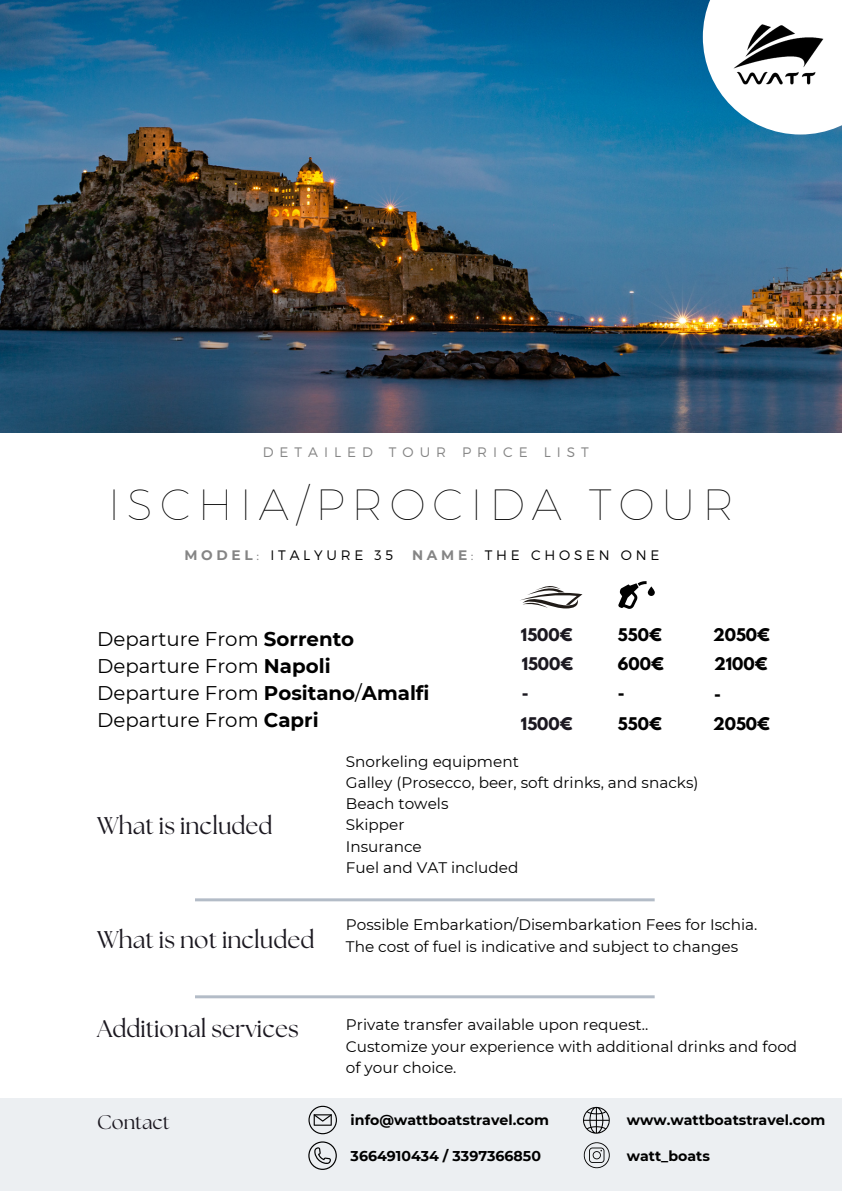
<style>
.page{position:relative;width:842px;height:1191px;background:#fff}
.page>*{position:absolute;margin:0;border:0;box-sizing:border-box;transform-origin:0 0}
.t1{font:100 43.7px "Montserrat";letter-spacing:.16em;color:#000}
.t2{font:24.1px "The Seasons";color:#1b1820}
.t3{font:19.8px "Montserrat";color:#000}
.t4{font:19.8px "The Seasons";color:#1b1820}
.t5{font:700 15.5px "League Spartan";color:#000}
.t6{font:700 15.5px "League Spartan";color:#1b1820}
.t7{font:15.3px/21.2px "Montserrat";color:#000}
.t8{font:700 14.2px "Montserrat";color:#000}
.t9{font:300 13.7px "Montserrat";letter-spacing:.275em;color:#000}
.t10{font:300 13.7px "Montserrat";letter-spacing:.44em;color:#858585}
.s1{font-weight:700;color:#858585}
.s2{color:#858585}
.s3{font-weight:700}
</style>
<div class="page">
<img style="left:0;top:0;width:842px;height:432px">
<svg style="left:703px;top:0;width:139px;height:134px"></svg>
<img style="left:733px;top:22px;width:91px;height:62px">
<svg style="left:520px;top:586px;width:62px;height:22px"></svg>
<svg style="left:618px;top:581px;width:29px;height:28px"></svg>
<svg style="left:648px;top:586px;width:7px;height:10px"></svg>
<hr style="left:195px;top:898px;width:460px;height:3px;background:#4b607b">
<div style="left:0;top:1098px;width:842px;height:92px;background:#eceff2"></div>
<svg style="left:308px;top:1105px;width:29px;height:29px"></svg>
<svg style="left:308px;top:1141px;width:29px;height:28px"></svg>
<svg style="left:583px;top:1106px;width:27px;height:27px"></svg>
<svg style="left:583px;top:1142px;width:27px;height:27px"></svg>
<hr style="left:195px;top:995px;width:460px;height:3px;background:#4b607b">
<p class="t10" style="left:263px;top:443px;width:328px">DETAILED TOUR PRICE LIST</p>
<p class="t1" style="left:108px;top:476px;width:627px">ISCHIA/PROCIDA TOUR</p>
<p class="t9" style="left:184px;top:546px;width:210px"><span class="s1">MODEL</span><span class="s2">:</span> ITALYURE 35</p>
<p class="t9" style="left:412px;top:546px;width:249px"><span class="s1">NAME</span><span class="s2">:</span> THE CHOSEN ONE</p>
<p class="t3" style="left:97px;top:626px;width:259px">Departure From <span class="s3">Sorrento</span></p>
<p class="t3" style="left:97px;top:653px;width:235px">Departure From <span class="s3">Napoli</span></p>
<p class="t3" style="left:97px;top:680px;width:334px">Departure From <span class="s3">Positano</span>/<span class="s3">Amalfi</span></p>
<p class="t3" style="left:97px;top:707px;width:223px">Departure From <span class="s3">Capri</span></p>
<p class="t6" style="left:521px;top:627px;width:53px">1500€</p>
<p class="t5" style="left:618px;top:627px;width:45px">550€</p>
<p class="t5" style="left:713px;top:627px;width:58px">2050€</p>
<p class="t6" style="left:522px;top:656px;width:53px">1500€</p>
<p class="t6" style="left:522px;top:685px;width:8px">-</p>
<p class="t6" style="left:521px;top:715px;width:53px">1500€</p>
<p class="t5" style="left:618px;top:656px;width:48px">600€</p>
<p class="t5" style="left:618px;top:685px;width:8px">-</p>
<p class="t5" style="left:618px;top:715px;width:45px">550€</p>
<p class="t5" style="left:714px;top:656px;width:55px">2100€</p>
<p class="t5" style="left:714px;top:686px;width:8px">-</p>
<p class="t5" style="left:713px;top:715px;width:58px">2050€</p>
<p class="t2" style="left:97px;top:814px;width:177px">What is included</p>
<p class="t2" style="left:97px;top:928px;width:219px">What is not included</p>
<p class="t7" style="left:346px;top:750px;width:174px">Snorkeling equipment</p>
<p class="t7" style="left:346px;top:771px;width:354px">Galley (Prosecco, beer, soft drinks, and snacks)</p>
<p class="t7" style="left:346px;top:793px;width:104px">Beach towels</p>
<p class="t7" style="left:346px;top:814px;width:60px">Skipper</p>
<p class="t7" style="left:346px;top:835px;width:77px">Insurance</p>
<p class="t7" style="left:346px;top:856px;width:174px">Fuel and VAT included</p>
<p class="t7" style="left:346px;top:914px;width:413px">Possible Embarkation/Disembarkation Fees for Ischia.</p>
<p class="t7" style="left:346px;top:935px;width:394px">The cost of fuel is indicative and subject to changes</p>
<p class="t2" style="left:97px;top:1017px;width:203px">Additional services</p>
<p class="t7" style="left:346px;top:1014px;width:304px">Private transfer available upon request..</p>
<p class="t7" style="left:346px;top:1035px;width:453px">Customize your experience with additional drinks and food of your choice.</p>
<p class="t4" style="left:97px;top:1113px;width:74px">Contact</p>
<p class="t8" style="left:351px;top:1111px;width:200px">info@wattboatstravel.com</p>
<p class="t8" style="left:351px;top:1146px;width:192px">3664910434 / 3397366850</p>
<p class="t8" style="left:627px;top:1111px;width:200px">www.wattboatstravel.com</p>
<p class="t8" style="left:627px;top:1146px;width:84px">watt_boats</p>
</div>
